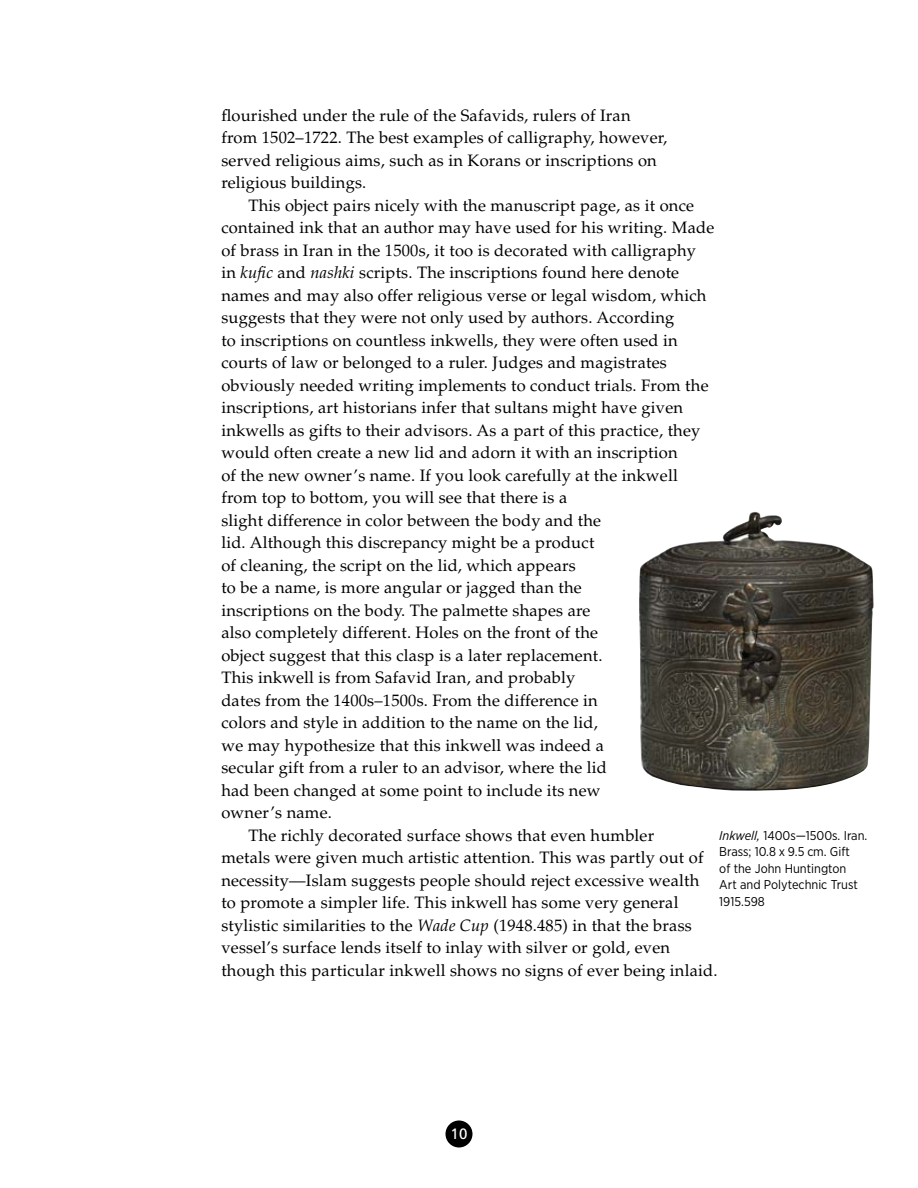
<style>
.page{position:relative;width:918px;height:1188px;background:#fff}
.page>*{position:absolute;margin:0;border:0;box-sizing:border-box;transform-origin:0 0}
.t1{font:16.5px/22.5px "Palatino";letter-spacing:.01em;color:#000}
.t2{font:15px "Frutiger";color:#fff}
.t3{font:12.75px/16.5px "Gotham Narrow";color:#000}
.s1{font-style:italic}
</style>
<div class="page">
<div style="left:446px;top:1120px;width:26px;height:28px;background:#000;border-radius:50%"></div>
<img style="left:639px;top:512px;width:235px;height:279px">
<p class="t1" style="left:221px;top:104px;width:448px">flourished under the rule of the Safavids, rulers of Iran from 1502–1722. The best examples of calligraphy, however, served religious aims, such as in Korans or inscriptions on religious buildings.</p>
<p class="t1" style="left:248px;top:194px;width:447px">This object pairs nicely with the manuscript page, as it once</p>
<p class="t1" style="left:221px;top:217px;width:494px">contained ink that an author may have used for his writing. Made</p>
<p class="t1" style="left:221px;top:239px;width:476px">of brass in Iran in the 1500s, it too is decorated with calligraphy</p>
<p class="t1" style="left:221px;top:262px;width:459px">in <span class="s1">kufic</span> and <span class="s1">nashki</span> scripts. The inscriptions found here denote</p>
<p class="t1" style="left:221px;top:284px;width:487px">names and may also offer religious verse or legal wisdom, which</p>
<p class="t1" style="left:221px;top:307px;width:455px">suggests that they were not only used by authors. According</p>
<p class="t1" style="left:221px;top:329px;width:458px">to inscriptions on countless inkwells, they were often used in</p>
<p class="t1" style="left:221px;top:352px;width:447px">courts of law or belonged to a ruler. Judges and magistrates</p>
<p class="t1" style="left:221px;top:374px;width:489px">obviously needed writing implements to conduct trials. From the</p>
<p class="t1" style="left:221px;top:397px;width:463px">inscriptions, art historians infer that sultans might have given</p>
<p class="t1" style="left:221px;top:419px;width:481px">inkwells as gifts to their advisors. As a part of this practice, they</p>
<p class="t1" style="left:221px;top:442px;width:458px">would often create a new lid and adorn it with an inscription</p>
<p class="t1" style="left:221px;top:464px;width:458px">of the new owner’s name. If you look carefully at the inkwell</p>
<p class="t1" style="left:221px;top:487px;width:347px">from top to bottom, you will see that there is a</p>
<p class="t1" style="left:221px;top:509px;width:381px">slight difference in color between the body and the</p>
<p class="t1" style="left:221px;top:532px;width:374px">lid. Although this discrepancy might be a product</p>
<p class="t1" style="left:221px;top:554px;width:356px">of cleaning, the script on the lid, which appears</p>
<p class="t1" style="left:221px;top:577px;width:362px">to be a name, is more angular or jagged than the</p>
<p class="t1" style="left:221px;top:599px;width:371px">inscriptions on the body. The palmette shapes are</p>
<p class="t1" style="left:221px;top:622px;width:378px">also completely different. Holes on the front of the</p>
<p class="t1" style="left:221px;top:644px;width:383px">object suggest that this clasp is a later replacement.</p>
<p class="t1" style="left:221px;top:667px;width:355px">This inkwell is from Safavid Iran, and probably</p>
<p class="t1" style="left:221px;top:689px;width:378px">dates from the 1400s–1500s. From the difference in</p>
<p class="t1" style="left:221px;top:712px;width:378px">colors and style in addition to the name on the lid,</p>
<p class="t1" style="left:221px;top:734px;width:384px">we may hypothesize that this inkwell was indeed a</p>
<p class="t1" style="left:221px;top:757px;width:387px">secular gift from a ruler to an advisor, where the lid</p>
<p class="t1" style="left:221px;top:779px;width:381px">had been changed at some point to include its new</p>
<p class="t1" style="left:221px;top:802px;width:112px">owner’s name.</p>
<p class="t1" style="left:248px;top:824px;width:407px">The richly decorated surface shows that even humbler</p>
<p class="t1" style="left:221px;top:847px;width:484px">metals were given much artistic attention. This was partly out of</p>
<p class="t1" style="left:221px;top:869px;width:480px">necessity—Islam suggests people should reject excessive wealth</p>
<p class="t1" style="left:221px;top:892px;width:459px">to promote a simpler life. This inkwell has some very general</p>
<p class="t1" style="left:221px;top:914px;width:472px">stylistic similarities to the <span class="s1">Wade Cup</span> (1948.485) in that the brass</p>
<p class="t1" style="left:221px;top:937px;width:450px">vessel’s surface lends itself to inlay with silver or gold, even</p>
<p class="t1" style="left:221px;top:959px;width:498px">though this particular inkwell shows no signs of ever being inlaid.</p>
<p class="t3" style="left:719px;top:827px;width:150px"><span class="s1">Inkwell,</span> 1400s—1500s. Iran.<br>Brass; 10.8 x 9.5 cm. Gift<br>of the John Huntington<br>Art and Polytechnic Trust<br>1915.598</p>
<p class="t2" style="left:451px;top:1125px;width:18px">10</p>
</div>
